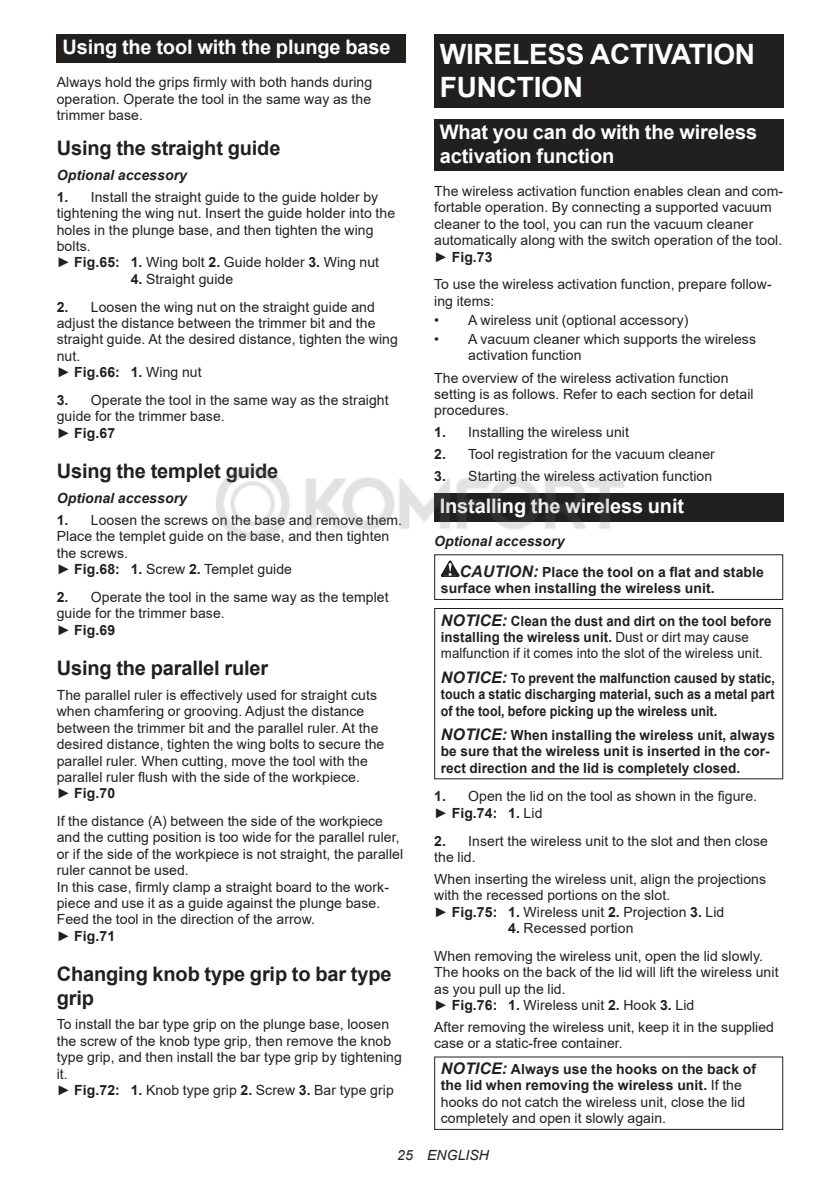
<style>
.page{position:relative;width:840px;height:1191px;background:#fff}
.page>*{position:absolute;margin:0;border:0;box-sizing:border-box;transform-origin:0 0}
.t1{font:700 28px/32.8px "Arial";letter-spacing:-.01em;color:#fff}
.t2{font:700 20px/23.4px "Arial";letter-spacing:-.01em;color:#fff}
.t3{font:700 20px/23.4px "Arial";letter-spacing:-.01em;color:#221f1f}
.t4{font:14px/16.4px "Arial";letter-spacing:.005em;color:#221f1f}
.t5{font:700 14px/16.4px "Arial";letter-spacing:.005em;color:#221f1f}
.t6{font:14px/16.4px "Arial";letter-spacing:.005em;color:#221f1f;scale:.95 1}
.t7{font:700 14px/16.4px "Arial";letter-spacing:.005em;color:#221f1f;text-align:justify;scale:.89 1}
.t8{font:italic 700 14px "Arial";letter-spacing:.005em;color:#221f1f}
.t9{font:italic 14px "Arial";letter-spacing:.005em;color:#221f1f}
.s1{font-weight:700}
.s2{font-style:italic}
.s3{font-style:italic;font-size:16px}
.s4{font-weight:700;font-style:italic;font-size:16px}
</style>
<div class="page">
<div style="left:57px;top:34px;width:348px;height:29px;background:#221f1f"></div>
<div style="left:434px;top:34px;width:348px;height:74px;background:#221f1f"></div>
<div style="left:434px;top:119px;width:348px;height:52px;background:#221f1f"></div>
<div style="left:434px;top:493px;width:348px;height:28px;background:#221f1f"></div>
<svg style="left:440px;top:560px;width:19px;height:17px"></svg>
<div style="left:434px;top:554px;width:348px;height:46px;border:1px solid #221f1f"></div>
<div style="left:434px;top:608px;width:348px;height:171px;border:1px solid #221f1f"></div>
<img style="left:216px;top:467px;width:413px;height:73px">
<h2 class="t2" style="left:62px;top:37px;width:329px">Using the tool with the plunge base</h2>
<p class="t4" style="left:57px;top:74px;width:317px;text-align:justify">Always hold the grips firmly with both hands during operation. Operate the tool in the same way as the trimmer base.</p>
<h2 class="t3" style="left:57px;top:138px;width:225px">Using the straight guide</h2>
<p class="t8" style="left:57px;top:170px;width:132px">Optional accessory</p>
<p class="t4" style="left:57px;top:189px;width:340px"><span class="s1">1.</span> Install the straight guide to the guide holder by tightening the wing nut. Insert the guide holder into the holes in the plunge base, and then tighten the wing bolts.<br>► <span class="s1">Fig.65: 1.</span> Wing bolt <span class="s1">2.</span> Guide holder <span class="s1">3.</span> Wing nut</p>
<p class="t4" style="left:131px;top:272px;width:104px"><span class="s1">4.</span> Straight guide</p>
<p class="t4" style="left:57px;top:300px;width:342px"><span class="s1">2.</span> Loosen the wing nut on the straight guide and adjust the distance between the trimmer bit and the straight guide. At the desired distance, tighten the wing nut.<br>► <span class="s1">Fig.66: 1.</span> Wing nut</p>
<p class="t4" style="left:57px;top:393px;width:333px"><span class="s1">3.</span> Operate the tool in the same way as the straight guide for the trimmer base.<br>► <span class="s1">Fig.67</span></p>
<h2 class="t3" style="left:57px;top:461px;width:223px">Using the templet guide</h2>
<p class="t8" style="left:57px;top:493px;width:132px">Optional accessory</p>
<p class="t4" style="left:57px;top:512px;width:347px"><span class="s1">1.</span> Loosen the screws on the base and remove them.<br>Place the templet guide on the base, and then tighten the screws.<br>► <span class="s1">Fig.68: 1.</span> Screw <span class="s1">2.</span> Templet guide</p>
<p class="t4" style="left:57px;top:590px;width:333px"><span class="s1">2.</span> Operate the tool in the same way as the templet guide for the trimmer base.<br>► <span class="s1">Fig.69</span></p>
<h2 class="t3" style="left:57px;top:658px;width:213px">Using the parallel ruler</h2>
<p class="t4" style="left:57px;top:686px;width:329px">The parallel ruler is effectively used for straight cuts when chamfering or grooving. Adjust the distance between the trimmer bit and the parallel ruler. At the desired distance, tighten the wing bolts to secure the parallel ruler. When cutting, move the tool with the parallel ruler flush with the side of the workpiece.<br>► <span class="s1">Fig.70</span></p>
<p class="t4" style="left:57px;top:812px;width:348px">If the distance (A) between the side of the workpiece and the cutting position is too wide for the parallel ruler, or if the side of the workpiece is not straight, the parallel ruler cannot be used.<br>In this case, firmly clamp a straight board to the work&shy;piece and use it as a guide against the plunge base.<br>Feed the tool in the direction of the arrow.<br>► <span class="s1">Fig.71</span></p>
<h2 class="t3" style="left:57px;top:964px;width:336px">Changing knob type grip to bar type grip</h2>
<p class="t4" style="left:57px;top:1016px;width:346px">To install the bar type grip on the plunge base, loosen the screw of the knob type grip, then remove the knob type grip, and then install the bar type grip by tightening it.<br>► <span class="s1">Fig.72: 1.</span> Knob type grip <span class="s1">2.</span> Screw <span class="s1">3.</span> Bar type grip</p>
<h1 class="t1" style="left:439px;top:40px;width:317px">WIRELESS ACTIVATION<br>FUNCTION</h1>
<h2 class="t2" style="left:439px;top:122px;width:319px">What you can do with the wireless activation function</h2>
<p class="t4" style="left:434px;top:183px;width:350px">The wireless activation function enables clean and com&shy;fortable operation. By connecting a supported vacuum cleaner to the tool, you can run the vacuum cleaner automatically along with the switch operation of the tool. ► <span class="s1">Fig.73</span></p>
<p class="t4" style="left:434px;top:277px;width:339px">To use the wireless activation function, prepare follow&shy;ing items:</p>
<p class="t4" style="left:434px;top:312px;width:255px">• A wireless unit (optional accessory)</p>
<p class="t4" style="left:468px;top:331px;width:289px;text-indent:-34px">• A vacuum cleaner which supports the wireless activation function</p>
<p class="t4" style="left:434px;top:371px;width:321px">The overview of the wireless activation function setting is as follows. Refer to each section for detail procedures.</p>
<p class="t4" style="left:434px;top:425px;width:196px"><span class="s1">1.</span> Installing the wireless unit</p>
<p class="t4" style="left:434px;top:447px;width:282px"><span class="s1">2.</span> Tool registration for the vacuum cleaner</p>
<p class="t4" style="left:434px;top:469px;width:279px"><span class="s1">3.</span> Starting the wireless activation function</p>
<h2 class="t2" style="left:439px;top:496px;width:245px">Installing the wireless unit</h2>
<p class="t5" style="left:459px;top:526px;width:306px;line-height:30.6px;text-indent:-25px"><span class="s2">Optional accessory<br></span><span class="s3">CAUTION:</span> Place the tool on a flat and stable</p>
<p class="t5" style="left:440px;top:581px;width:275px">surface when installing the wireless unit.</p>
<p class="t6" style="left:440px;top:614px;width:349px"><span class="s4">NOTICE:</span> <span class="s1">Clean the dust and dirt on the tool before installing the wireless unit.</span> Dust or dirt may cause malfunction if it comes into the slot of the wireless unit.</p>
<p class="t7" style="left:440px;top:670px;width:377px"><span class="s3">NOTICE:</span> To prevent the malfunction caused by static, touch a static discharging material, such as a metal part of the tool, before picking up the wireless unit.</p>
<p class="t5" style="left:440px;top:728px;width:335px"><span class="s3">NOTICE:</span> When installing the wireless unit, always be sure that the wireless unit is inserted in the cor&shy;rect direction and the lid is completely closed.</p>
<p class="t4" style="left:434px;top:788px;width:324px"><span class="s1">1.</span> Open the lid on the tool as shown in the figure. ► <span class="s1">Fig.74: 1.</span> Lid</p>
<p class="t4" style="left:434px;top:833px;width:335px"><span class="s1">2.</span> Insert the wireless unit to the slot and then close the lid.</p>
<p class="t4" style="left:434px;top:870px;width:333px">When inserting the wireless unit, align the projections with the recessed portions on the slot.<br>► <span class="s1">Fig.75: 1.</span> Wireless unit <span class="s1">2.</span> Projection <span class="s1">3.</span> Lid</p>
<p class="t4" style="left:434px;top:915px;width:330px;line-height:27.8px;text-indent:74px"><span class="s1">4.</span> Recessed portion<br>When removing the wireless unit, open the lid slowly.</p>
<p class="t4" style="left:434px;top:964px;width:346px">The hooks on the back of the lid will lift the wireless unit as you pull up the lid.<br>► <span class="s1">Fig.76: 1.</span> Wireless unit <span class="s1">2.</span> Hook <span class="s1">3.</span> Lid</p>
<p class="t4" style="left:434px;top:1018px;width:341px">After removing the wireless unit, keep it in the supplied case or a static-free container.</p>
<p class="t4" style="left:440px;top:1062px;width:317px"><span class="s4">NOTICE:</span> <span class="s1">Always use the hooks on the back of the lid when removing the wireless unit.</span> If the hooks do not catch the wireless unit, close the lid completely and open it slowly again.</p>
<p class="t9" style="left:397px;top:1147px;width:93px">25 ENGLISH</p>
</div>
